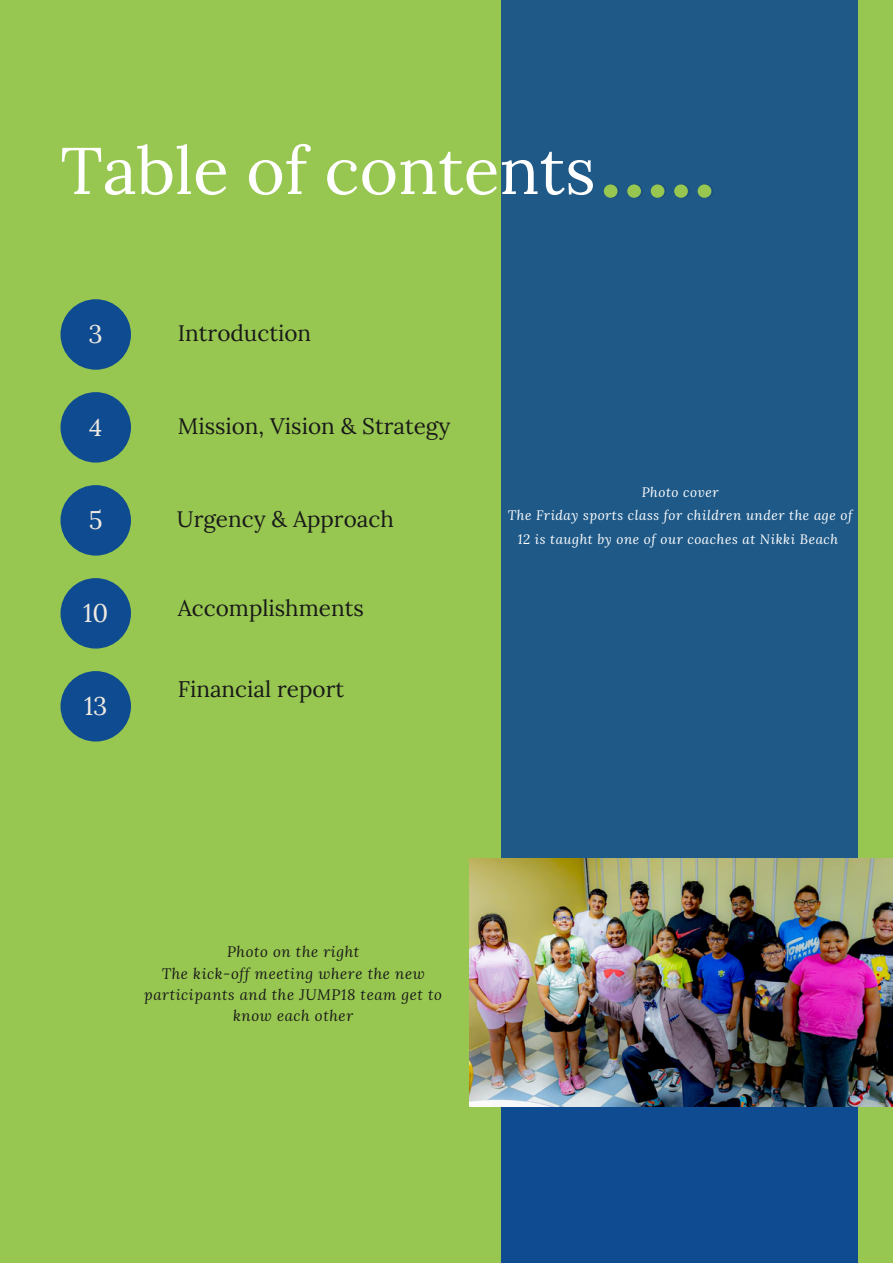
<style>
.page{position:relative;width:893px;height:1264px;background:#fff}
.page>*{position:absolute;margin:0;border:0;box-sizing:border-box;transform-origin:0 0}
.t1{font:66px "Lora";color:#fff}
.t2{font:25.5px "Lora";color:#efeae2}
.t3{font:24px "Lora";color:#efeae2}
.t4{font:22.5px "Lora";color:#191919}
.t5{font:italic 15px/21.3px "Lora";letter-spacing:.04em;color:#191919;text-align:center}
.t6{font:italic 13.5px/23.5px "Lora";letter-spacing:.04em;color:#fff;text-align:center}
</style>
<div class="page">
<div style="left:0;top:0;width:892px;height:1262px;background:#97c750"></div>
<div style="left:60px;top:299px;width:71px;height:71px;background:#0f4b90;border-radius:50%"></div>
<div style="left:60px;top:485px;width:71px;height:70px;background:#0f4b90;border-radius:50%"></div>
<div style="left:60px;top:392px;width:71px;height:70px;background:#0f4b90;border-radius:50%"></div>
<div style="left:60px;top:578px;width:71px;height:70px;background:#0f4b90;border-radius:50%"></div>
<div style="left:60px;top:671px;width:71px;height:70px;background:#0f4b90;border-radius:50%"></div>
<div style="left:501px;top:0;width:357px;height:933px;background:#1e5988"></div>
<div style="left:501px;top:1086px;width:357px;height:176px;background:#0f4b90"></div>
<svg style="left:603px;top:184px;width:109px;height:14px"></svg>
<img style="left:469px;top:858px;width:423px;height:248px">
<p class="t1" style="left:60px;top:128px;width:536px">Table of contents</p>
<p class="t2" style="left:89px;top:317px;width:16px">3</p>
<p class="t4" style="left:178px;top:318px;width:135px">Introduction</p>
<p class="t3" style="left:89px;top:412px;width:14px">4</p>
<p class="t4" style="left:178px;top:411px;width:274px">Mission, Vision &amp; Strategy</p>
<p class="t2" style="left:89px;top:503px;width:15px">5</p>
<p class="t4" style="left:177px;top:504px;width:219px">Urgency &amp; Approach</p>
<p class="t6" style="left:641px;top:480px;width:78px">Photo cover</p>
<p class="t6" style="left:507px;top:503px;width:346px">The Friday sports class for children under the age of<br>12 is taught by one of our coaches at Nikki Beach</p>
<p class="t2" style="left:83px;top:596px;width:27px">10</p>
<p class="t4" style="left:178px;top:593px;width:188px">Accomplishments</p>
<p class="t2" style="left:84px;top:689px;width:25px">13</p>
<p class="t4" style="left:178px;top:674px;width:168px">Financial report</p>
<p class="t5" style="left:227px;top:941px;width:134px">Photo on the right</p>
<p class="t5" style="left:144px;top:962px;width:299px">The kick-off meeting where the new participants and the JUMP18 team get to know each other</p>
</div>
